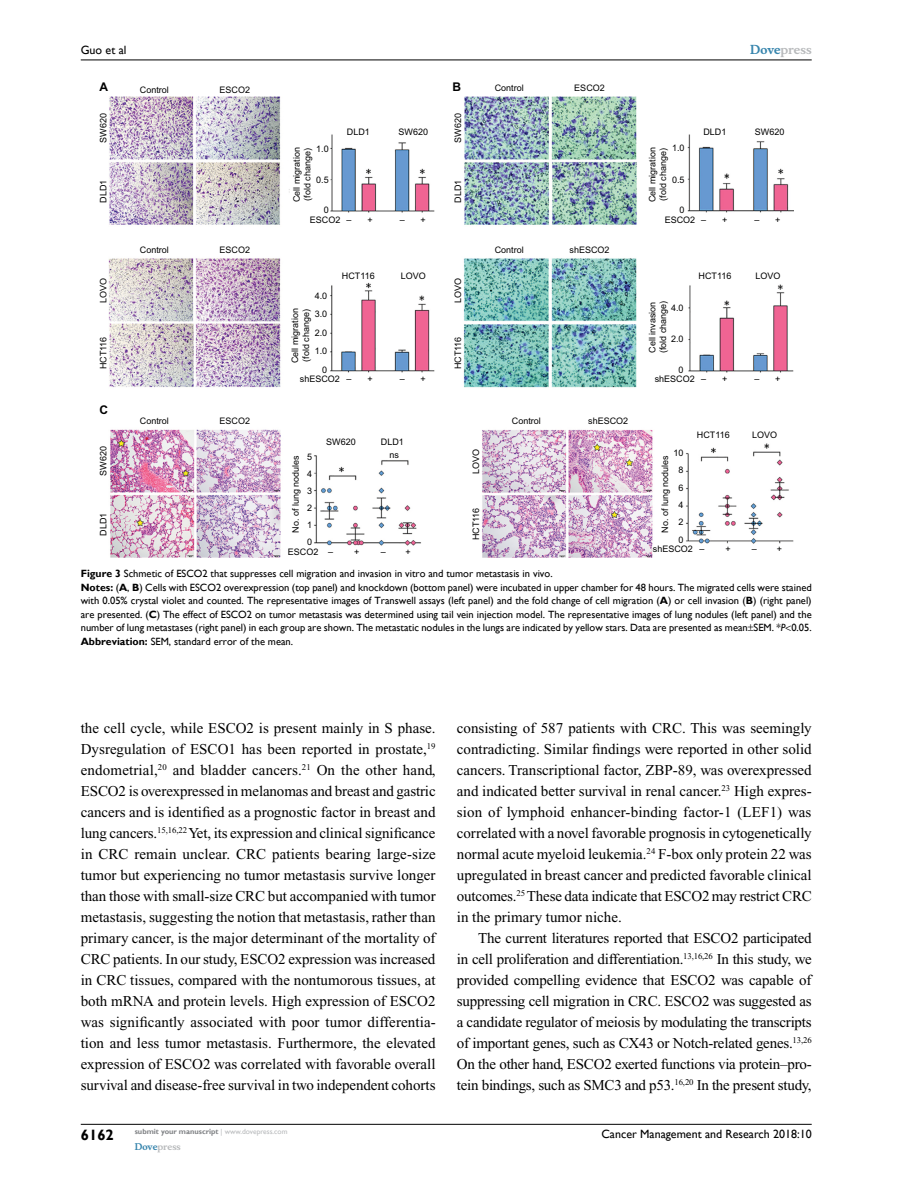
<style>
.page{position:relative;width:918px;height:1188px;background:#fff}
.page>*{position:absolute;margin:0;border:0;box-sizing:border-box;transform-origin:0 0}
.t1{font:15px/21px "Times New Roman";letter-spacing:-.01em;color:#000;text-align:justify}
.t2{font:700 15px "Gill Sans";color:#000}
.t3{font:12px "Gill Sans";color:#000}
.t4{font:700 12px "Musee";color:#b8babc}
.t5{font:700 12px "Arial";color:#000}
.t6{font:10.5px/13.5px "Gill Sans";color:#000}
.t7{font:9px/10.8px "Arial";color:#000}
.t8{font:700 9px "Musee";color:#b8babc}
.t9{font:700 7.5px "Gill Sans";color:#808285}
.s1{color:#3785ad}
.s2{font-weight:700}
.s3{font-style:italic}
.s4{font-weight:400;color:#b8babc}
</style>
<div class="page">
<hr style="left:81px;top:1124px;width:731px;height:1px;background:#000">
<hr style="left:81px;top:60px;width:731px;height:1px;background:#000">
<img style="left:109px;top:96px;width:685px;height:462px">
<p class="t3" style="left:81px;top:43px;width:47px">Guo et al</p>
<p class="t4" style="left:750px;top:43px;width:63px"><span class="s1">Dove</span>press</p>
<p class="t5" style="left:99px;top:78px;width:10px">A</p>
<p class="t7" style="left:495px;top:82px;width:31px">Control</p>
<p class="t7" style="left:453px;top:143px;width:31px;rotate:-90deg">SW620</p>
<p class="t7" style="left:453px;top:203px;width:25px;rotate:-90deg">DLD1</p>
<p class="t5" style="left:453px;top:78px;width:10px">B</p>
<p class="t7" style="left:140px;top:84px;width:31px">Control</p>
<p class="t7" style="left:220px;top:84px;width:32px">ESCO2</p>
<p class="t7" style="left:98px;top:143px;width:31px;rotate:-90deg">SW620</p>
<p class="t7" style="left:98px;top:203px;width:25px;rotate:-90deg">DLD1</p>
<p class="t7" style="left:347px;top:127px;width:25px">DLD1</p>
<p class="t7" style="left:399px;top:127px;width:31px">SW620</p>
<p class="t7" style="left:316px;top:144px;width:14px">1.0</p>
<p class="t7" style="left:291px;top:202px;width:57px;rotate:-90deg">Cell migration (fold change)</p>
<p class="t7" style="left:316px;top:174px;width:14px">0.5</p>
<p class="t7" style="left:574px;top:82px;width:32px">ESCO2</p>
<p class="t7" style="left:672px;top:142px;width:14px">1.0</p>
<p class="t7" style="left:647px;top:202px;width:57px;rotate:-90deg">Cell migration (fold change)</p>
<p class="t7" style="left:672px;top:174px;width:14px">0.5</p>
<p class="t7" style="left:703px;top:127px;width:25px">DLD1</p>
<p class="t7" style="left:755px;top:127px;width:31px">SW620</p>
<p class="t7" style="left:324px;top:205px;width:7px">0</p>
<p class="t7" style="left:680px;top:205px;width:7px">0</p>
<p class="t7" style="left:310px;top:214px;width:32px">ESCO2</p>
<p class="t7" style="left:347px;top:214px;width:28px">– +</p>
<p class="t7" style="left:400px;top:214px;width:28px">– +</p>
<p class="t7" style="left:665px;top:214px;width:32px">ESCO2</p>
<p class="t7" style="left:701px;top:214px;width:28px">– +</p>
<p class="t7" style="left:754px;top:214px;width:28px">– +</p>
<p class="t7" style="left:140px;top:244px;width:31px">Control</p>
<p class="t7" style="left:220px;top:244px;width:32px">ESCO2</p>
<p class="t7" style="left:495px;top:244px;width:31px">Control</p>
<p class="t7" style="left:570px;top:244px;width:42px">shESCO2</p>
<p class="t7" style="left:98px;top:303px;width:27px;rotate:-90deg">LOVO</p>
<p class="t7" style="left:98px;top:369px;width:34px;rotate:-90deg">HCT116</p>
<p class="t7" style="left:315px;top:290px;width:14px">4.0</p>
<p class="t7" style="left:290px;top:363px;width:57px;rotate:-90deg">Cell migration (fold change)</p>
<p class="t7" style="left:315px;top:308px;width:14px">3.0</p>
<p class="t7" style="left:315px;top:327px;width:14px">2.0</p>
<p class="t7" style="left:315px;top:345px;width:14px">1.0</p>
<p class="t7" style="left:322px;top:364px;width:7px">0</p>
<p class="t7" style="left:342px;top:270px;width:34px">HCT116</p>
<p class="t7" style="left:401px;top:270px;width:27px">LOVO</p>
<p class="t7" style="left:453px;top:303px;width:27px;rotate:-90deg">LOVO</p>
<p class="t7" style="left:453px;top:369px;width:34px;rotate:-90deg">HCT116</p>
<p class="t7" style="left:647px;top:353px;width:54px;rotate:-90deg">Cell invasion (fold change)</p>
<p class="t7" style="left:671px;top:303px;width:14px">4.0</p>
<p class="t7" style="left:671px;top:333px;width:14px">2.0</p>
<p class="t7" style="left:679px;top:364px;width:7px">0</p>
<p class="t7" style="left:699px;top:270px;width:34px">HCT116</p>
<p class="t7" style="left:756px;top:270px;width:27px">LOVO</p>
<p class="t7" style="left:300px;top:373px;width:42px">shESCO2</p>
<p class="t7" style="left:347px;top:373px;width:28px">– +</p>
<p class="t7" style="left:400px;top:373px;width:28px">– +</p>
<p class="t7" style="left:655px;top:373px;width:42px">shESCO2</p>
<p class="t7" style="left:701px;top:373px;width:28px">– +</p>
<p class="t7" style="left:754px;top:373px;width:28px">– +</p>
<p class="t5" style="left:99px;top:402px;width:10px">C</p>
<p class="t7" style="left:140px;top:415px;width:31px">Control</p>
<p class="t7" style="left:220px;top:415px;width:32px">ESCO2</p>
<p class="t7" style="left:512px;top:415px;width:31px">Control</p>
<p class="t7" style="left:588px;top:415px;width:42px">shESCO2</p>
<p class="t7" style="left:98px;top:476px;width:31px;rotate:-90deg">SW620</p>
<p class="t7" style="left:98px;top:536px;width:25px;rotate:-90deg">DLD1</p>
<p class="t7" style="left:307px;top:451px;width:7px">5</p>
<p class="t7" style="left:307px;top:485px;width:7px">3</p>
<p class="t7" style="left:290px;top:533px;width:79px;rotate:-90deg">No. of lung nodules</p>
<p class="t7" style="left:307px;top:468px;width:7px">4</p>
<p class="t7" style="left:307px;top:499px;width:7px;line-height:17.1px">2<br>1</p>
<p class="t7" style="left:307px;top:537px;width:7px">0</p>
<p class="t7" style="left:288px;top:546px;width:32px">ESCO2</p>
<p class="t7" style="left:326px;top:436px;width:31px">SW620</p>
<p class="t7" style="left:381px;top:435px;width:25px;line-height:12.6px;text-align:center">DLD1 ns</p>
<p class="t7" style="left:328px;top:546px;width:33px">– +</p>
<p class="t7" style="left:381px;top:546px;width:32px">– +</p>
<p class="t7" style="left:471px;top:474px;width:27px;rotate:-90deg">LOVO</p>
<p class="t7" style="left:471px;top:540px;width:34px;rotate:-90deg">HCT116</p>
<p class="t7" style="left:673px;top:447px;width:12px">10</p>
<p class="t7" style="left:678px;top:482px;width:7px">6</p>
<p class="t7" style="left:660px;top:533px;width:79px;rotate:-90deg">No. of lung nodules</p>
<p class="t7" style="left:678px;top:465px;width:7px">8</p>
<p class="t7" style="left:678px;top:496px;width:7px;line-height:17.2px">4<br>2</p>
<p class="t7" style="left:678px;top:534px;width:7px">0</p>
<p class="t7" style="left:697px;top:429px;width:34px">HCT116</p>
<p class="t7" style="left:752px;top:429px;width:27px">LOVO</p>
<p class="t7" style="left:653px;top:544px;width:42px">shESCO2</p>
<p class="t7" style="left:700px;top:544px;width:33px">– +</p>
<p class="t7" style="left:752px;top:544px;width:32px">– +</p>
<p class="t6" style="left:81px;top:567px;width:732px"><span class="s2">Figure 3</span> Schmetic of ESCO2 that suppresses cell migration and invasion in vitro and tumor metastasis in vivo.<br><span class="s2">Notes:</span> (<span class="s2">A</span>, <span class="s2">B</span>) Cells with ESCO2 overexpression (top panel) and knockdown (bottom panel) were incubated in upper chamber for 48 hours. The migrated cells were stained with 0.05% crystal violet and counted. The representative images of Transwell assays (left panel) and the fold change of cell migration (<span class="s2">A</span>) or cell invasion (<span class="s2">B</span>) (right panel) are presented. (<span class="s2">C</span>) The effect of ESCO2 on tumor metastasis was determined using tail vein injection model. The representative images of lung nodules (left panel) and the number of lung metastases (right panel) in each group are shown. The metastatic nodules in the lungs are indicated by yellow stars. Data are presented as mean SEM. *<span class="s3">P</span> 0.05.<br><span class="s2">Abbreviation:</span> SEM, standard error of the mean.</p>
<p class="t1" style="left:81px;top:718px;width:357px">the cell cycle, while ESCO2 is present mainly in S phase.<br>Dysregulation of ESCO1 has been reported in prostate,<sup>19 </sup>endometrial,<sup>20</sup> and bladder cancers.<sup>21</sup> On the other hand, ESCO2 is overexpressed in melanomas and breast and gastric cancers and is identified as a prognostic factor in breast and lung cancers.<sup>15,16,22</sup> Yet, its expression and clinical significance in CRC remain unclear. CRC patients bearing large-size tumor but experiencing no tumor metastasis survive longer than those with small-size CRC but accompanied with tumor metastasis, suggesting the notion that metastasis, rather than primary cancer, is the major determinant of the mortality of CRC patients. In our study, ESCO2 expression was increased in CRC tissues, compared with the nontumorous tissues, at both mRNA and protein levels. High expression of ESCO2 was significantly associated with poor tumor differentia&shy;tion and less tumor metastasis. Furthermore, the elevated expression of ESCO2 was correlated with favorable overall survival and disease-free survival in two independent cohorts</p>
<p class="t1" style="left:457px;top:718px;width:356px">consisting of 587 patients with CRC. This was seemingly contradicting. Similar findings were reported in other solid cancers. Transcriptional factor, ZBP-89, was overexpressed and indicated better survival in renal cancer.<sup>23</sup> High expres&shy;sion of lymphoid enhancer-binding factor-1 (LEF1) was correlated with a novel favorable prognosis in cytogenetically normal acute myeloid leukemia.<sup>24</sup> F-box only protein 22 was upregulated in breast cancer and predicted favorable clinical outcomes.<sup>25</sup> These data indicate that ESCO2 may restrict CRC in the primary tumor niche.</p>
<p class="t1" style="left:457px;top:928px;width:356px;text-indent:21px">The current literatures reported that ESCO2 participated in cell proliferation and differentiation.<sup>13,16,26</sup> In this study, we provided compelling evidence that ESCO2 was capable of suppressing cell migration in CRC. ESCO2 was suggested as a candidate regulator of meiosis by modulating the transcripts of important genes, such as CX43 or Notch-related genes.<sup>13,26<br></sup>On the other hand, ESCO2 exerted functions via protein–pro&shy;tein bindings, such as SMC3 and p53.<sup>16,20</sup> In the present study,</p>
<p class="t2" style="left:81px;top:1126px;width:35px">6162</p>
<p class="t9" style="left:135px;top:1127px;width:154px">submit your manuscript <span class="s4">| www.dovepress.com</span></p>
<p class="t8" style="left:135px;top:1141px;width:48px"><span class="s1">Dove</span>press</p>
<p class="t3" style="left:601px;top:1127px;width:212px">Cancer Management and Research 2018:10</p>
</div>
